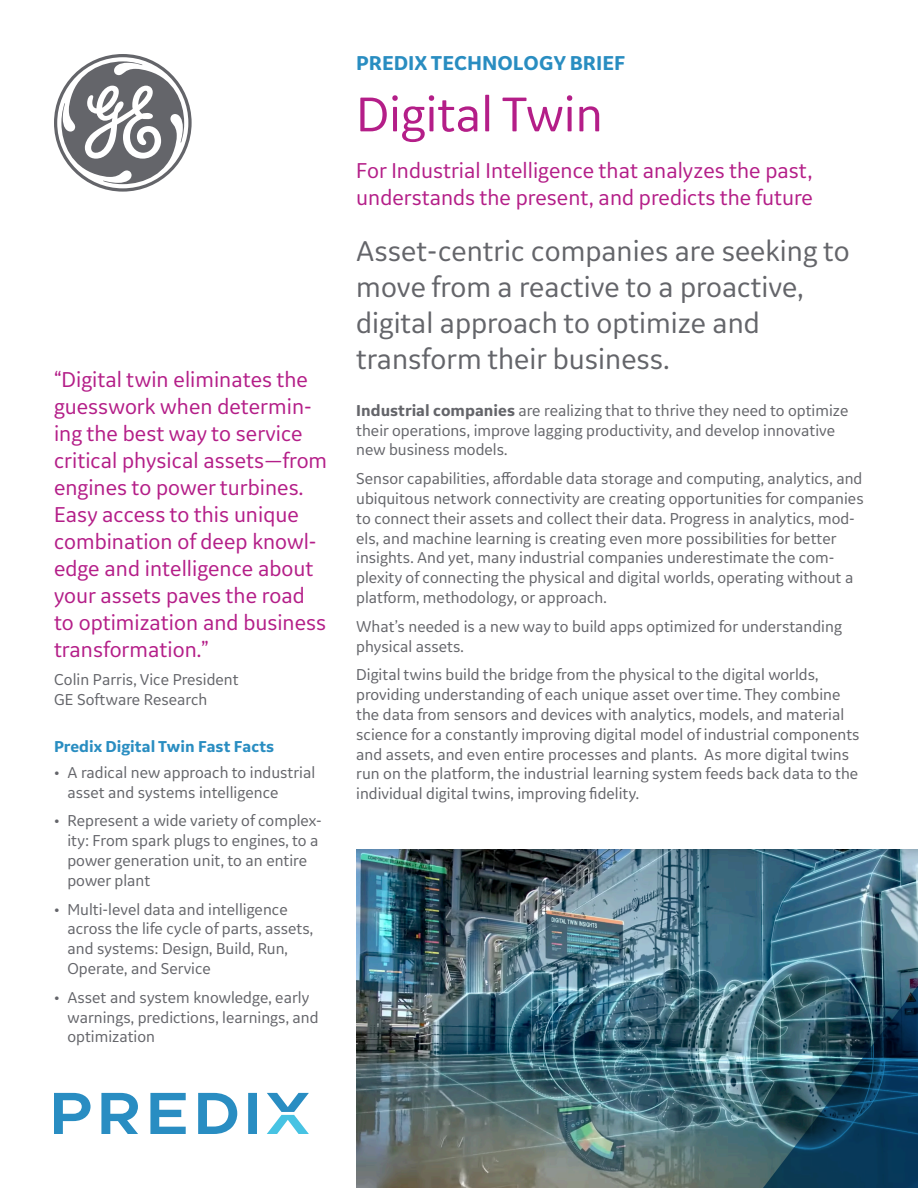
<style>
.page{position:relative;width:918px;height:1188px;background:#fff}
.page>*{position:absolute;margin:0;border:0;box-sizing:border-box;transform-origin:0 0}
.t1{font:51px "GE Inspira Sans";color:#b41e88}
.t2{font:30px/36px "GE Inspira Sans";color:#64656a}
.t3{font:22.5px/27px "GE Inspira Sans";color:#b41e88}
.t4{font:700 21px "GE Inspira Sans";color:#298dc1}
.t5{font:16.5px/19.8px "GE Inspira Sans";color:#64656a}
.t6{font:700 16.5px "GE Inspira Sans";color:#298dc1}
.s1{font-weight:700}
</style>
<div class="page">
<svg style="left:150px;top:1093px;width:36px;height:41px"></svg>
<svg style="left:198px;top:1093px;width:39px;height:41px"></svg>
<svg style="left:248px;top:1093px;width:9px;height:41px"></svg>
<svg style="left:54px;top:1093px;width:37px;height:41px"></svg>
<svg style="left:101px;top:1093px;width:37px;height:41px"></svg>
<svg style="left:267px;top:1093px;width:42px;height:41px"></svg>
<svg style="left:54px;top:54px;width:138px;height:138px"></svg>
<img style="left:356px;top:849px;width:562px;height:339px">
<svg style="left:749px;top:963px;width:169px;height:225px;background:#244f65"></svg>
<p class="t3" style="left:54px;top:365px;width:275px">“Digital twin eliminates the guesswork when determin&shy;ing the best way to service critical physical assets—from engines to power turbines.<br>Easy access to this unique combination of deep knowl&shy;edge and intelligence about your assets paves the road to optimization and business transformation.”</p>
<p class="t5" style="left:54px;top:670px;width:186px">Colin Parris, Vice President<br>GE Software Research</p>
<p class="t6" style="left:54px;top:736px;width:222px">Predix Digital Twin Fast Facts</p>
<p class="t5" style="left:68px;top:762px;width:249px;text-indent:-14px">• A radical new approach to industrial asset and systems intelligence</p>
<p class="t5" style="left:68px;top:811px;width:256px;text-indent:-14px">• Represent a wide variety of complex&shy;ity: From spark plugs to engines, to a power generation unit, to an entire power plant</p>
<p class="t5" style="left:68px;top:899px;width:247px;text-indent:-14px">• Multi-level data and intelligence across the life cycle of parts, assets, and systems: Design, Build, Run,<br>Operate, and Service</p>
<p class="t5" style="left:68px;top:987px;width:253px;text-indent:-14px">• Asset and system knowledge, early warnings, predictions, learnings, and optimization</p>
<p class="t4" style="left:356px;top:50px;width:271px">PREDIX TECHNOLOGY BRIEF</p>
<p class="t1" style="left:356px;top:83px;width:248px">Digital Twin</p>
<p class="t3" style="left:356px;top:157px;width:458px">For Industrial Intelligence that analyzes the past, understands the present, and predicts the future</p>
<p class="t2" style="left:356px;top:232px;width:495px">Asset-centric companies are seeking to move from a reactive to a proactive, digital approach to optimize and transform their business.</p>
<p class="t5" style="left:356px;top:400px;width:494px"><span class="s1">Industrial companies</span> are realizing that to thrive they need to optimize their operations, improve lagging productivity, and develop innovative new business models.</p>
<p class="t5" style="left:356px;top:468px;width:509px">Sensor capabilities, affordable data storage and computing, analytics, and ubiquitous network connectivity are creating opportunities for companies to connect their assets and collect their data. Progress in analytics, mod&shy;els, and machine learning is creating even more possibilities for better insights. And yet, many industrial companies underestimate the com&shy;plexity of connecting the physical and digital worlds, operating without a platform, methodology, or approach.</p>
<p class="t5" style="left:356px;top:616px;width:487px">What’s needed is a new way to build apps optimized for understanding physical assets.</p>
<p class="t5" style="left:356px;top:665px;width:505px">Digital twins build the bridge from the physical to the digital worlds, providing understanding of each unique asset over time. They combine the data from sensors and devices with analytics, models, and material science for a constantly improving digital model of industrial components and assets, and even entire processes and plants. As more digital twins run on the platform, the industrial learning system feeds back data to the individual digital twins, improving fidelity.</p>
</div>
